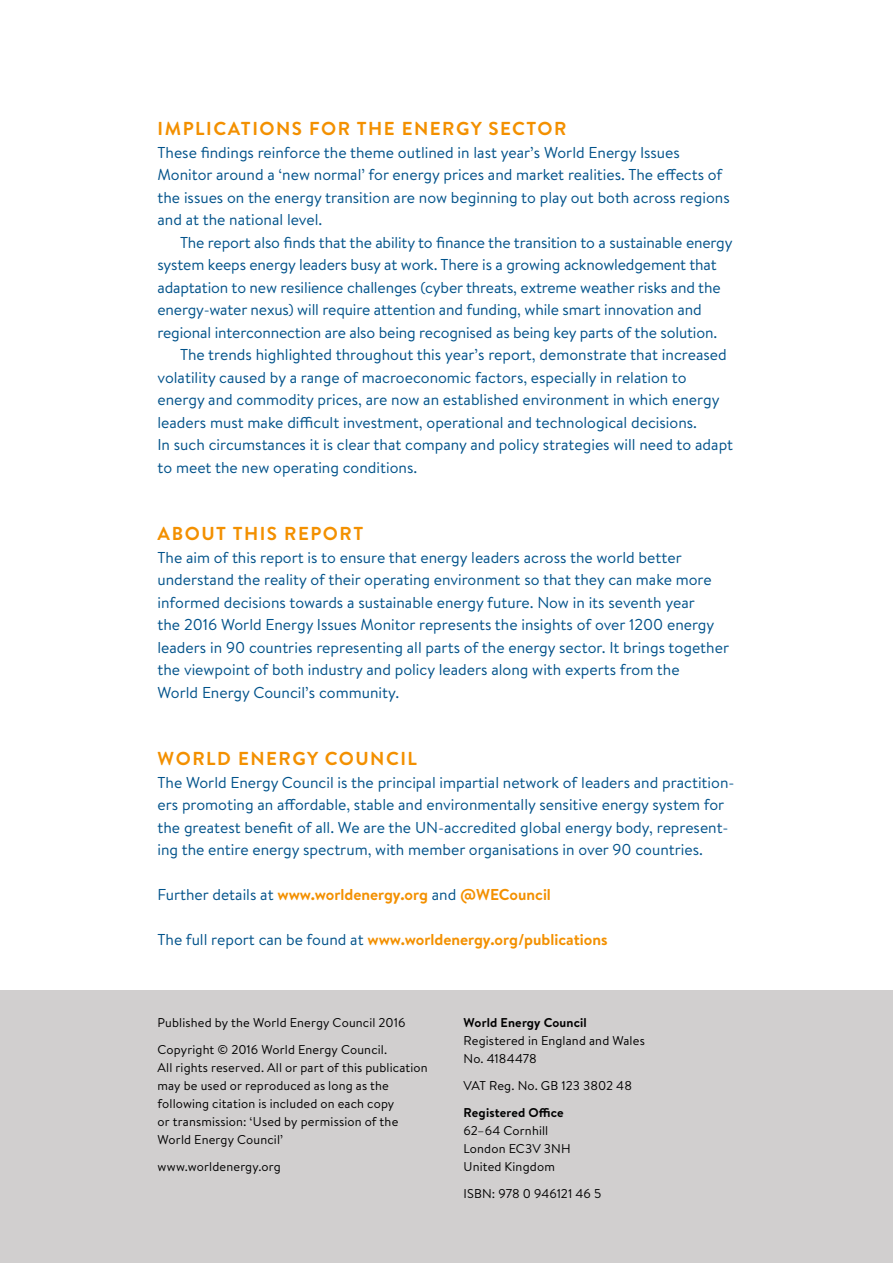
<style>
.page{position:relative;width:893px;height:1263px;background:#fff}
.page>*{position:absolute;margin:0;border:0;box-sizing:border-box;transform-origin:0 0}
.t1{font:700 18.75px "Brandon Text";letter-spacing:.08em;color:#f39000}
.t2{font:15.75px/22.5px "Brandon Text";color:#00528a}
.t3{font:700 15.75px "Brandon Text";color:#f39000}
.t4{font:12.75px/18px "Brandon Text";letter-spacing:.01em;color:#000}
.t5{font:700 12.75px "Brandon Text";letter-spacing:.01em;color:#000}
.s1{font-weight:400;color:#00528a}
</style>
<div class="page">
<div style="left:0;top:990px;width:893px;height:273px;background:#d1cfcf"></div>
<p class="t1" style="left:158px;top:115px;width:410px">IMPLICATIONS FOR THE ENERGY SECTOR</p>
<p class="t2" style="left:158px;top:140px;width:574px">These findings reinforce the theme outlined in last year’s World Energy Issues Monitor around a ‘new normal’ for energy prices and market realities. The effects of the issues on the energy transition are now beginning to play out both across regions and at the national level.</p>
<p class="t2" style="left:180px;top:230px;width:554px">The report also finds that the ability to finance the transition to a sustainable energy</p>
<p class="t2" style="left:158px;top:253px;width:561px">system keeps energy leaders busy at work. There is a growing acknowledgement that</p>
<p class="t2" style="left:158px;top:275px;width:565px">adaptation to new resilience challenges (cyber threats, extreme weather risks and the</p>
<p class="t2" style="left:158px;top:298px;width:546px">energy-water nexus) will require attention and funding, while smart innovation and</p>
<p class="t2" style="left:158px;top:320px;width:561px">regional interconnection are also being recognised as being key parts of the solution.</p>
<p class="t2" style="left:180px;top:343px;width:548px">The trends highlighted throughout this year’s report, demonstrate that increased</p>
<p class="t2" style="left:158px;top:365px;width:531px">volatility caused by a range of macroeconomic factors, especially in relation to</p>
<p class="t2" style="left:158px;top:388px;width:564px">energy and commodity prices, are now an established environment in which energy</p>
<p class="t2" style="left:158px;top:410px;width:541px">leaders must make difficult investment, operational and technological decisions.</p>
<p class="t2" style="left:158px;top:433px;width:577px">In such circumstances it is clear that company and policy strategies will need to adapt</p>
<p class="t2" style="left:158px;top:455px;width:261px">to meet the new operating conditions.</p>
<p class="t1" style="left:158px;top:520px;width:207px">ABOUT THIS REPORT</p>
<p class="t2" style="left:158px;top:545px;width:573px">The aim of this report is to ensure that energy leaders across the world better understand the reality of their operating environment so that they can make more informed decisions towards a sustainable energy future. Now in its seventh year<br>the 2016 World Energy Issues Monitor represents the insights of over 1200 energy leaders in 90 countries representing all parts of the energy sector. It brings together the viewpoint of both industry and policy leaders along with experts from the<br>World Energy Council’s community.</p>
<p class="t1" style="left:158px;top:745px;width:261px">WORLD ENERGY COUNCIL</p>
<p class="t2" style="left:158px;top:770px;width:579px">The World Energy Council is the principal impartial network of leaders and practition&shy;ers promoting an affordable, stable and environmentally sensitive energy system for the greatest benefit of all. We are the UN-accredited global energy body, represent&shy;ing the entire energy spectrum, with member organisations in over 90 countries.</p>
<p class="t3" style="left:158px;top:884px;width:395px"><span class="s1">Further details at</span> www.worldenergy.org <span class="s1">and</span> @WECouncil</p>
<p class="t3" style="left:158px;top:929px;width:452px"><span class="s1">The full report can be found at</span> www.worldenergy.org/publications</p>
<p class="t4" style="left:158px;top:1009px;width:250px;line-height:27px">Published by the World Energy Council 2016<br>Copyright © 2016 World Energy Council.</p>
<p class="t4" style="left:158px;top:1058px;width:272px">All rights reserved. All or part of this publication may be used or reproduced as long as the following citation is included on each copy<br>or transmission: ‘Used by permission of the World Energy Council’</p>
<p class="t4" style="left:158px;top:1157px;width:125px">www.worldenergy.org</p>
<p class="t5" style="left:463px;top:1014px;width:125px">World Energy Council</p>
<p class="t4" style="left:463px;top:1031px;width:183px">Registered in England and Wales<br>No. 4184478</p>
<p class="t4" style="left:463px;top:1076px;width:170px">VAT Reg. No. GB 123 3802 48</p>
<p class="t5" style="left:463px;top:1104px;width:102px">Registered Office</p>
<p class="t4" style="left:463px;top:1121px;width:109px">62–64 Cornhill<br>London EC3V 3NH<br>United Kingdom</p>
<p class="t4" style="left:463px;top:1184px;width:139px">ISBN: 978 0 946121 46 5</p>
</div>
